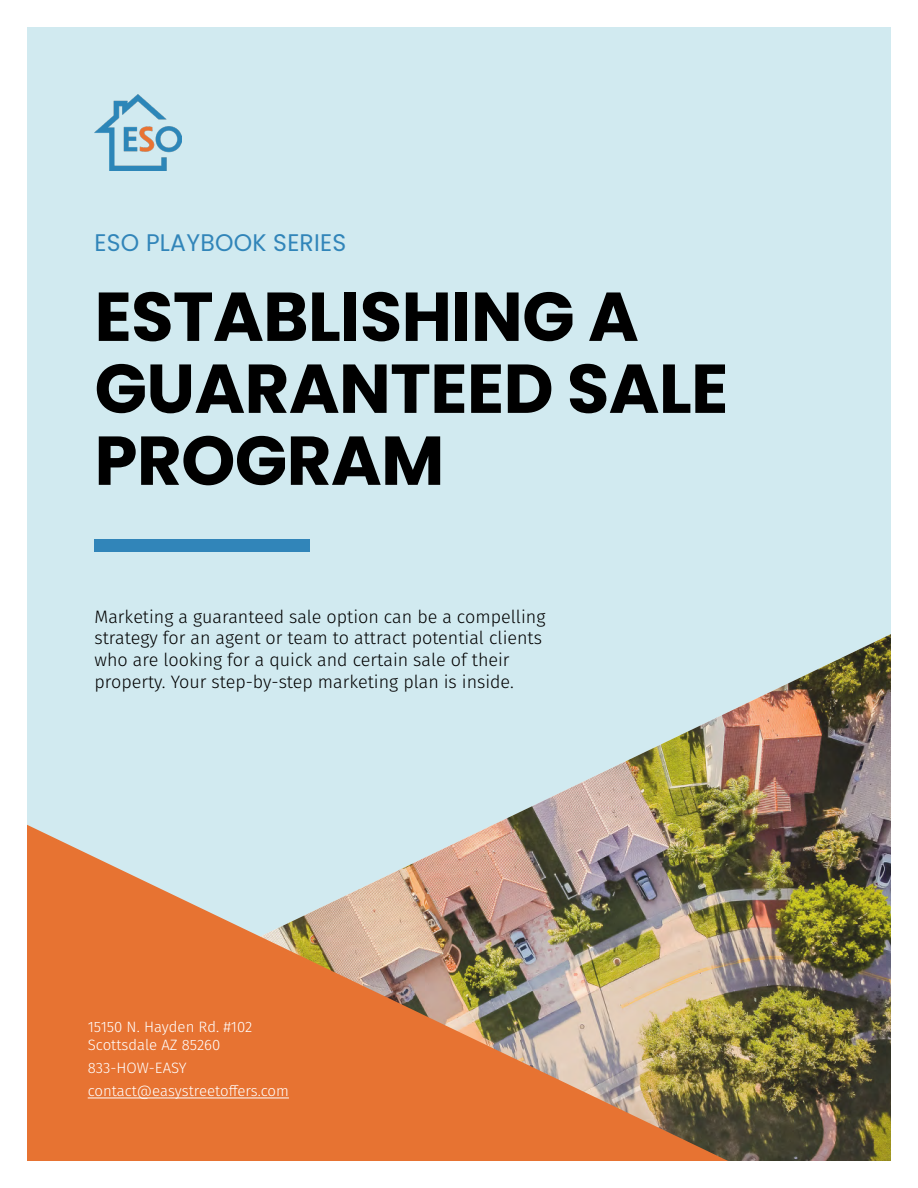
<style>
.page{position:relative;width:918px;height:1188px;background:#d1eaf0}
.page>*{position:absolute;margin:0;border:0;box-sizing:border-box;transform-origin:0 0}
.t1{font:700 69px/72px "Poppins";letter-spacing:-.01em;color:#000}
.t2{font:24px "Poppins";letter-spacing:.01em;color:#3185b9}
.t3{font:300 18px/21.6px "Fira Sans";color:#000}
.t4{font:300 15px/18px "Fira Sans";color:#fff}
</style>
<div class="page">
<img style="left:520px;top:634px;width:371px;height:527px">
<img style="left:27px;top:812px;width:739px;height:349px">
<hr style="left:88px;top:1098px;width:201px;height:1px;background:#fff">
<div style="left:94px;top:539px;width:216px;height:13px;background:#3185b9"></div>
<div style="left:0;top:0;width:27px;height:1188px;background:#fff"></div>
<div style="left:891px;top:0;width:27px;height:1188px;background:#fff"></div>
<div style="left:0;top:1161px;width:918px;height:27px;background:#fff"></div>
<div style="left:0;top:0;width:918px;height:27px;background:#fff"></div>
<img style="left:94px;top:94px;width:88px;height:77px">
<h2 class="t2" style="left:94px;top:229px;width:253px">ESO PLAYBOOK SERIES</h2>
<h1 class="t1" style="left:94px;top:281px;width:635px">ESTABLISHING A<br>GUARANTEED SALE<br>PROGRAM</h1>
<p class="t3" style="left:94px;top:606px;width:452px">Marketing a guaranteed sale option can be a compelling strategy for an agent or team to attract potential clients who are looking for a quick and certain sale of their property. Your step-by-step marketing plan is inside.</p>
<p class="t4" style="left:88px;top:1017px;width:166px">15150 N. Hayden Rd. #102<br>Scottsdale AZ 85260</p>
<p class="t4" style="left:88px;top:1056px;width:203px;line-height:23.4px">833-HOW-EASY contact@easystreetoffers.com</p>
</div>
